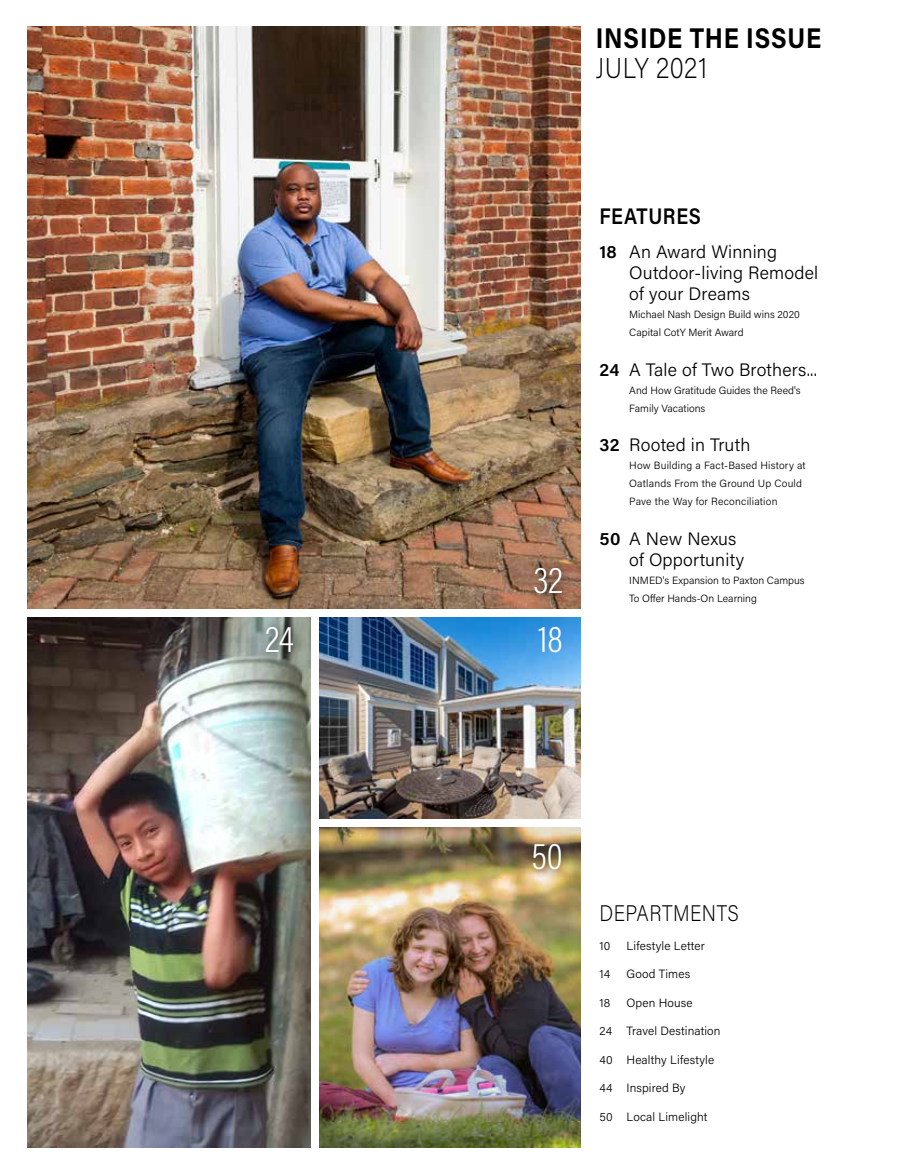
<style>
.page{position:relative;width:905px;height:1175px;background:#fff}
.page>*{position:absolute;margin:0;border:0;box-sizing:border-box;transform-origin:0 0}
.t1{font:300 37.5px "Acumin Pro Cond";letter-spacing:-.005em;color:#fff}
.t2{font:700 28.5px "Acumin Pro";letter-spacing:.03em;color:#000;scale:.86 1}
.t3{font:200 28.5px "Acumin Pro";letter-spacing:.02em;color:#000;scale:.86 1}
.t4{font:200 22.5px "Acumin Pro";letter-spacing:.025em;color:#000;scale:.86 1}
.t5{font:600 22.5px "Acumin Pro";letter-spacing:.035em;color:#000;scale:.86 1}
.t6{font:300 18px/21px "Acumin Pro";letter-spacing:.01em;color:#000}
.t7{font:300 12px "Acumin Pro";letter-spacing:.01em;color:#000}
.t8{font:300 10.5px/18px "Acumin Pro";color:#000}
.t9{font:300 10.5px/18px "Acumin Pro";letter-spacing:.02em;color:#000}
.s1{font-weight:600}
</style>
<div class="page">
<img style="left:27px;top:27px;width:553px;height:581px">
<img style="left:27px;top:617px;width:283px;height:530px">
<img style="left:319px;top:828px;width:261px;height:319px">
<img style="left:319px;top:617px;width:261px;height:202px">
<div style="left:528px;top:561px;width:43px;height:41px;background:#000;opacity:.75"></div>
<div style="left:259px;top:621px;width:42px;height:41px;background:#000;opacity:.75"></div>
<div style="left:527px;top:837px;width:43px;height:41px;background:#000;opacity:.75"></div>
<h2 class="t2" style="left:596px;top:18px;width:263px">INSIDE THE ISSUE</h2>
<h2 class="t3" style="left:596px;top:48px;width:130px">JULY 2021</h2>
<h1 class="t1" style="left:534px;top:556px;width:30px">32</h1>
<h1 class="t1" style="left:265px;top:615px;width:30px">24</h1>
<h1 class="t1" style="left:538px;top:615px;width:26px">18</h1>
<h3 class="t5" style="left:599px;top:201px;width:119px">FEATURES</h3>
<h3 class="t6" style="left:629px;top:240px;width:190px;text-indent:-30px"><span class="s1">18</span> An Award Winning<br>Outdoor-living Remodel of your Dreams</h3>
<p class="t8" style="left:629px;top:305px;width:172px">Michael Nash Design Build wins 2020<br>Capital CotY Merit Award</p>
<h3 class="t6" style="left:599px;top:358px;width:219px"><span class="s1">24</span> A Tale of Two Brothers...</h3>
<p class="t8" style="left:629px;top:380px;width:173px">And How Gratitude Guides the Reed's<br>Family Vacations</p>
<h3 class="t6" style="left:599px;top:434px;width:152px"><span class="s1">32</span> Rooted in Truth</h3>
<p class="t9" style="left:629px;top:456px;width:178px">How Building a Fact-Based History at<br>Oatlands From the Ground Up Could<br>Pave the Way for Reconciliation</p>
<h3 class="t6" style="left:629px;top:527px;width:116px;text-indent:-30px"><span class="s1">50</span> A New Nexus of Opportunity</h3>
<p class="t8" style="left:629px;top:571px;width:177px">INMED's Expansion to Paxton Campus<br>To Offer Hands-On Learning</p>
<h1 class="t1" style="left:531px;top:832px;width:33px">50</h1>
<h3 class="t4" style="left:599px;top:898px;width:164px">DEPARTMENTS</h3>
<p class="t7" style="left:599px;top:937px;width:12px">10</p>
<p class="t7" style="left:626px;top:937px;width:80px">Lifestyle Letter</p>
<p class="t7" style="left:599px;top:966px;width:12px">14</p>
<p class="t7" style="left:626px;top:966px;width:65px">Good Times</p>
<p class="t7" style="left:599px;top:994px;width:12px">18</p>
<p class="t7" style="left:626px;top:994px;width:67px">Open House</p>
<p class="t7" style="left:599px;top:1023px;width:122px">24 Travel Destination</p>
<p class="t7" style="left:599px;top:1051px;width:116px">40 Healthy Lifestyle</p>
<p class="t7" style="left:599px;top:1080px;width:87px">44 Inspired By</p>
<p class="t7" style="left:599px;top:1108px;width:109px">50 Local Limelight</p>
</div>
